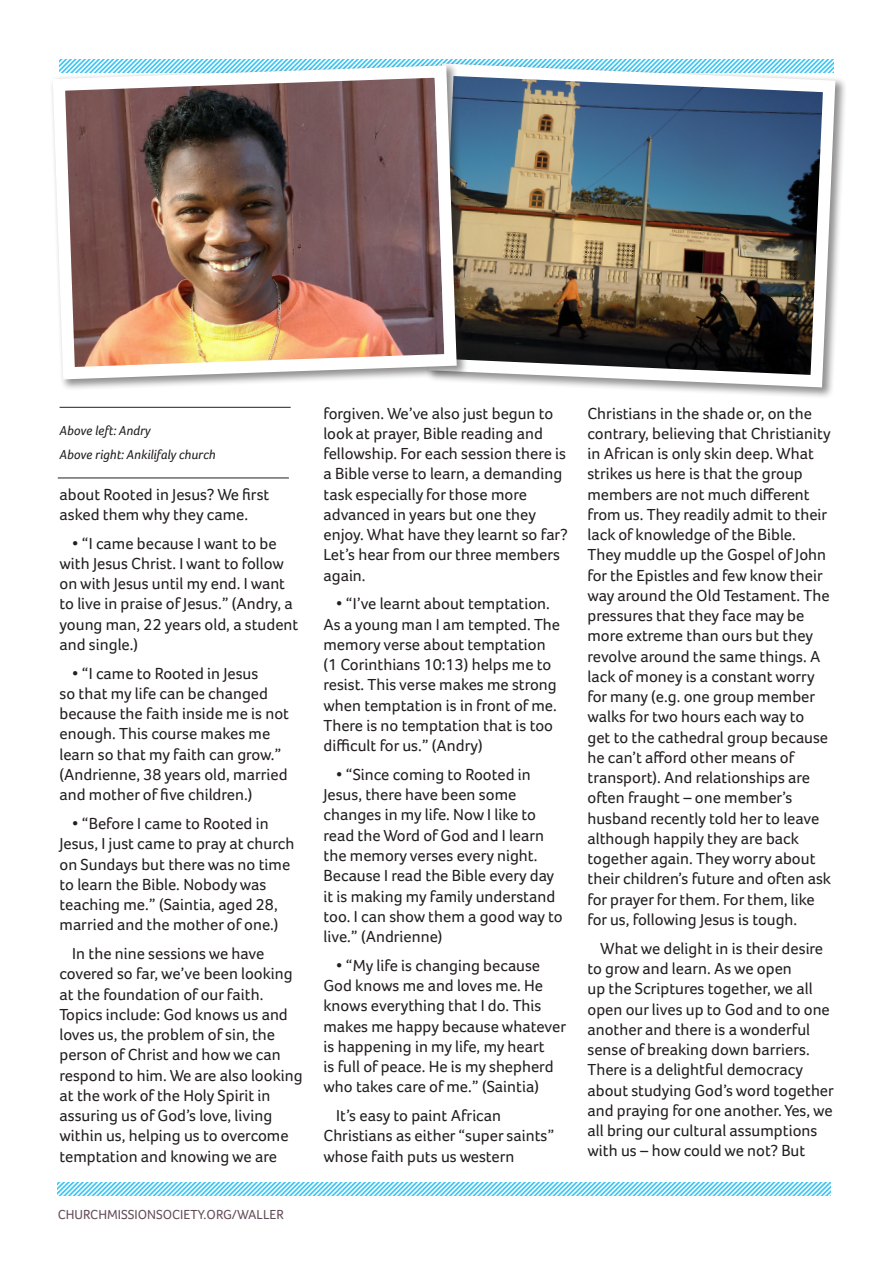
<style>
.page{position:relative;width:893px;height:1263px;background:#fff}
.page>*{position:absolute;margin:0;border:0;box-sizing:border-box;transform-origin:0 0}
.Body_text{font:16.5px/20.2px "Foco";color:#231f20}
.t1{font:italic 13.5px "Foco";color:#231f20}
.t2{font:13.5px "Foco";color:#624c58}
</style>
<div class="page">
<svg style="left:58px;top:1183px;width:773px;height:13px"></svg>
<div style="left:425px;top:60px;width:423px;height:339px;background:#231f20;opacity:.5"></div>
<img style="left:425px;top:59px;width:417px;height:335px">
<hr style="left:58px;top:477px;width:231px;height:1px;background:#231f20">
<hr style="left:60px;top:407px;width:231px;height:1px;background:#231f20">
<div style="left:49px;top:62px;width:420px;height:329px;background:#231f20;opacity:.5"></div>
<img style="left:49px;top:59px;width:414px;height:327px">
<p class="t1" style="left:60px;top:423px;width:93px">Above left: Andry</p>
<p class="t1" style="left:60px;top:447px;width:158px">Above right: Ankilifaly church</p>
<p class="Body_text" style="left:60px;top:484px;width:211px">about Rooted in Jesus? We first asked them why they came.</p>
<p class="Body_text" style="left:60px;top:533px;width:240px;text-indent:13px">• “I came because I want to be with Jesus Christ. I want to follow on with Jesus until my end. I want to live in praise of Jesus.” (Andry, a young man, 22 years old, a student and single.)</p>
<p class="Body_text" style="left:60px;top:663px;width:231px;text-indent:13px">• “I came to Rooted in Jesus<br>so that my life can be changed because the faith inside me is not enough. This course makes me learn so that my faith can grow.” (Andrienne, 38 years old, married and mother of five children.)</p>
<p class="Body_text" style="left:60px;top:813px;width:236px;text-indent:13px">• “Before I came to Rooted in<br>Jesus, I just came to pray at church on Sundays but there was no time to learn the Bible. Nobody was teaching me.” (Saintia, aged 28, married and the mother of one.)</p>
<p class="Body_text" style="left:60px;top:943px;width:245px;text-indent:13px">In the nine sessions we have covered so far, we’ve been looking at the foundation of our faith.<br>Topics include: God knows us and loves us, the problem of sin, the person of Christ and how we can respond to him. We are also looking at the work of the Holy Spirit in assuring us of God’s love, living within us, helping us to overcome temptation and knowing we are</p>
<p class="t2" style="left:58px;top:1206px;width:228px">CHURCHMISSIONSOCIETY.ORG/WALLER</p>
<p class="Body_text" style="left:323px;top:403px;width:246px">forgiven. We’ve also just begun to look at prayer, Bible reading and fellowship. For each session there is a Bible verse to learn, a demanding task especially for those more advanced in years but one they enjoy. What have they learnt so far?<br>Let’s hear from our three members again.</p>
<p class="Body_text" style="left:323px;top:594px;width:238px;text-indent:13px">• “I’ve learnt about temptation.<br>As a young man I am tempted. The memory verse about temptation (1 Corinthians 10:13) helps me to resist. This verse makes me strong when temptation is in front of me.<br>There is no temptation that is too difficult for us.” (Andry)</p>
<p class="Body_text" style="left:323px;top:764px;width:240px;text-indent:13px">• “Since coming to Rooted in<br>Jesus, there have been some changes in my life. Now I like to read the Word of God and I learn the memory verses every night.<br>Because I read the Bible every day it is making my family understand too. I can show them a good way to live.” (Andrienne)</p>
<p class="Body_text" style="left:323px;top:955px;width:244px;text-indent:13px">• “My life is changing because<br>God knows me and loves me. He knows everything that I do. This makes me happy because whatever is happening in my life, my heart<br>is full of peace. He is my shepherd who takes care of me.” (Saintia)</p>
<p class="Body_text" style="left:323px;top:1105px;width:232px;text-indent:13px">It’s easy to paint African<br>Christians as either “super saints” whose faith puts us western</p>
<p class="Body_text" style="left:587px;top:403px;width:245px">Christians in the shade or, on the contrary, believing that Christianity in African is only skin deep. What strikes us here is that the group members are not much different from us. They readily admit to their lack of knowledge of the Bible.<br>They muddle up the Gospel of John for the Epistles and few know their way around the Old Testament. The pressures that they face may be more extreme than ours but they revolve around the same things. A lack of money is a constant worry for many (e.g. one group member walks for two hours each way to get to the cathedral group because he can’t afford other means of transport). And relationships are often fraught – one member’s husband recently told her to leave although happily they are back together again. They worry about their children’s future and often ask for prayer for them. For them, like for us, following Jesus is tough.</p>
<p class="Body_text" style="left:587px;top:938px;width:248px;text-indent:13px">What we delight in is their desire to grow and learn. As we open<br>up the Scriptures together, we all open our lives up to God and to one another and there is a wonderful sense of breaking down barriers.<br>There is a delightful democracy about studying God’s word together and praying for one another. Yes, we all bring our cultural assumptions with us – how could we not? But</p>
</div>
